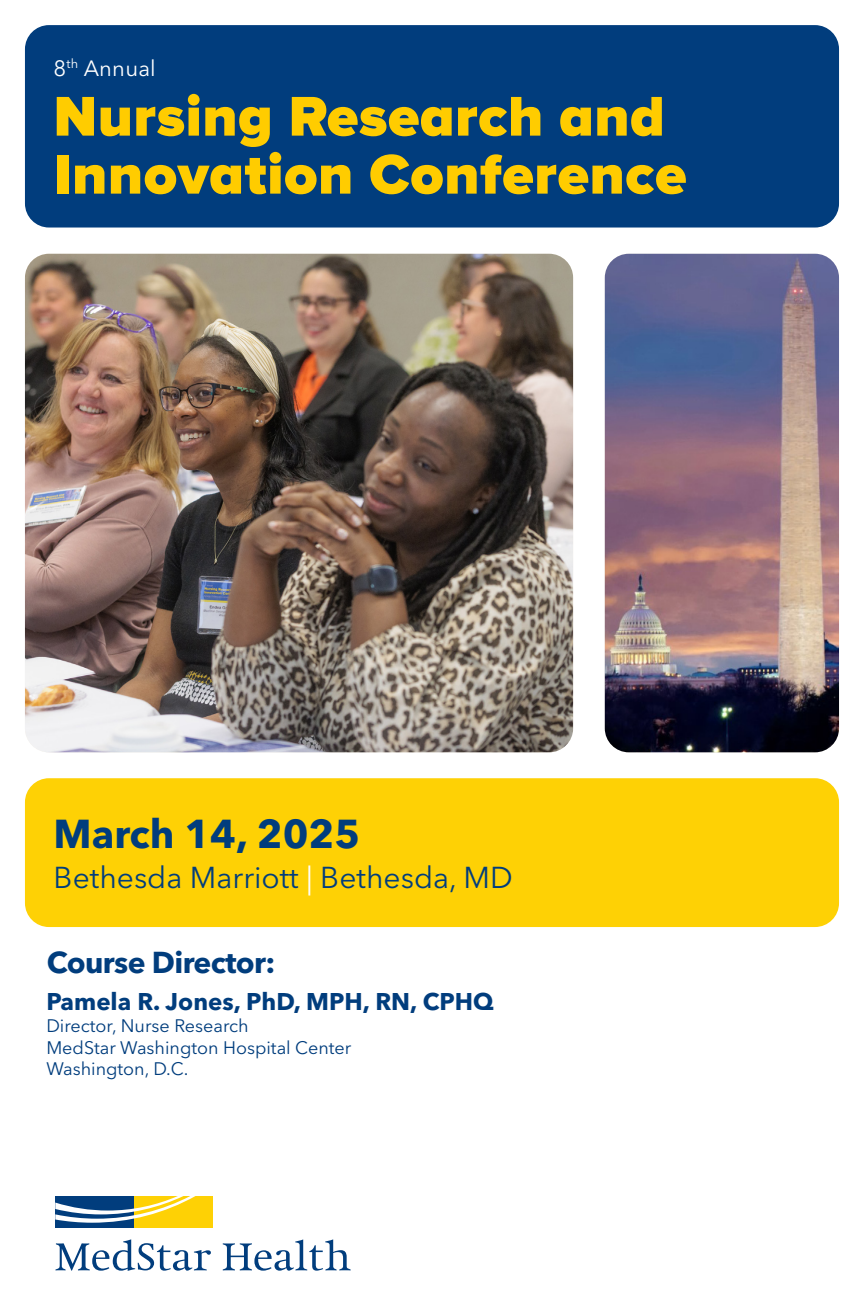
<style>
.page{position:relative;width:864px;height:1296px;background:#fff}
.page>*{position:absolute;margin:0;border:0;box-sizing:border-box;transform-origin:0 0}
.t1{font:900 58px/58px "Proxima Nova A";letter-spacing:.01em;color:#fc0}
.t2{font:700 40px "Avenir Next LT Pro";color:#013d7d}
.t3{font:30px "Avenir Next LT Pro";color:#013d7d}
.t4{font:700 30px "Avenir Next LT Pro";letter-spacing:-.02em;color:#013d7d}
.t5{font:700 24px "Avenir Next LT Pro";color:#013d7d}
.t6{font:22px "Avenir Next LT Pro";letter-spacing:.01em;color:#fff}
.t7{font:18px "Avenir Next LT Pro";color:#013d7d}
.s1{color:#fff}
</style>
<div class="page">
<div style="left:25px;top:25px;width:814px;height:203px;background:#013d7d;border-radius:24px"></div>
<img style="left:25px;top:254px;width:548px;height:498px">
<img style="left:605px;top:254px;width:234px;height:498px">
<svg style="left:55px;top:1239px;width:156px;height:32px"></svg>
<svg style="left:223px;top:1239px;width:128px;height:32px"></svg>
<svg style="left:55px;top:1196px;width:158px;height:32px"></svg>
<div style="left:134px;top:1196px;width:78px;height:31px;background:#fed105"></div>
<div style="left:55px;top:1196px;width:79px;height:31px;background:#013d7d"></div>
<svg style="left:55px;top:1196px;width:141px;height:27px"></svg>
<div style="left:25px;top:778px;width:814px;height:149px;background:#fed105;border-radius:24px"></div>
<p class="t6" style="left:54px;top:55px;width:104px">8<sup>th</sup> Annual</p>
<p class="t1" style="left:54px;top:86px;width:634px">Nursing Research and<br>Innovation Conference</p>
<p class="t2" style="left:54px;top:809px;width:308px">March 14, 2025</p>
<p class="t3" style="left:54px;top:859px;width:461px">Bethesda Marriott <span class="s1">|</span> Bethesda, MD</p>
<p class="t4" style="left:47px;top:944px;width:230px">Course Director:</p>
<p class="t5" style="left:46px;top:987px;width:449px">Pamela R. Jones, PhD, MPH, RN, CPHQ</p>
<p class="t7" style="left:46px;top:1015px;width:204px">Director, Nurse Research</p>
<p class="t7" style="left:46px;top:1037px;width:306px">MedStar Washington Hospital Center</p>
<p class="t7" style="left:46px;top:1058px;width:144px">Washington, D.C.</p>
</div>
